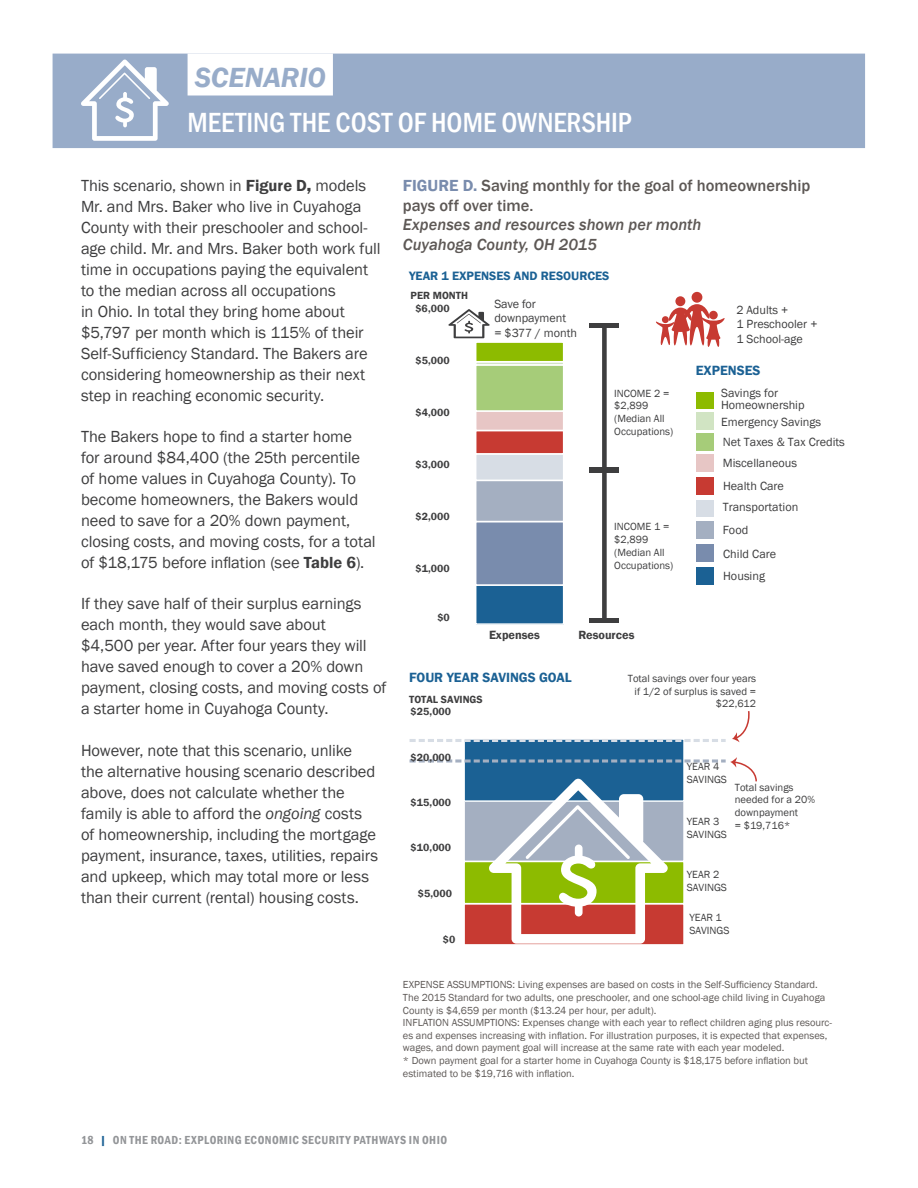
<style>
.page{position:relative;width:918px;height:1188px;background:#fff}
.page>*{position:absolute;margin:0;border:0;box-sizing:border-box;transform-origin:0 0}
.Heading_L2_SCENARIO{font:500 condensed 28.5px/45px "Franklin Gothic";color:#fff}
.Body{font:16.5px/21px "Franklin Gothic";letter-spacing:-.005em;color:#3e3e3f}
.t1{font:500 16.5px/19.8px "Franklin Gothic";color:#5d5855}
.Title_2nd_row{font:italic 500 16.5px/19.8px "Franklin Gothic";color:#5d5855}
.t2{font:600 16.5px "Franklin Gothic";color:#798cad}
.t3{font:600 13.8px "Franklin Gothic";color:#1b6194}
.t4{font:600 12.45px "Franklin Gothic";color:#1b6194}
.t5{font:12.15px/14.5px "Franklin Gothic";color:#3e3e3f}
.t6{font:600 12.15px "Franklin Gothic";color:#3e3e3f}
.t7{font:12.15px "Meta Offc";color:#403c38}
.t8{font:600 condensed 12px "Franklin Gothic";letter-spacing:.035em;color:#939598}
.t9{font:10.65px/12.9px "Franklin Gothic";color:#3e3e3f}
.t10{font:600 10.65px "Franklin Gothic";color:#3e3e3f}
.Notes{font:10.5px/12.6px "Franklin Gothic";color:#5d5855}
.s1{font-weight:600;font-style:italic;font-stretch:normal;color:#98acc9}
.s2{font-weight:600}
.s3{font-weight:800}
.s4{font-style:italic}
.s5{font-weight:600;color:#798cad}
.s6{color:#1b6194}
</style>
<div class="page">
<div style="left:53px;top:54px;width:812px;height:94px;background:#98acc9"></div>
<div style="left:188px;top:54px;width:145px;height:42px;background:#fff"></div>
<svg style="left:81px;top:60px;width:88px;height:81px"></svg>
<div style="left:463px;top:903px;width:222px;height:43px;border:2px solid #fff"></div>
<div style="left:464px;top:739px;width:220px;height:62px;background:#1b6194"></div>
<div style="left:602px;top:470px;width:5px;height:151px;background:#3e3e3f"></div>
<div style="left:590px;top:618px;width:29px;height:5px;background:#3e3e3f"></div>
<div style="left:590px;top:468px;width:29px;height:5px;background:#3e3e3f"></div>
<div style="left:602px;top:325px;width:5px;height:145px;background:#3e3e3f"></div>
<hr style="left:590px;top:323px;width:29px;height:4px;background:#3e3e3f">
<svg style="left:448px;top:309px;width:42px;height:29px"></svg>
<div style="left:675px;top:296px;width:10px;height:10px;background:#c73a32;border-radius:50%"></div>
<div style="left:692px;top:292px;width:10px;height:11px;background:#c73a32;border-radius:50%"></div>
<svg style="left:656px;top:304px;width:69px;height:43px"></svg>
<svg style="left:410px;top:739px;width:316px;height:3px"></svg>
<div style="left:696px;top:568px;width:17px;height:17px;background:#1b6194"></div>
<div style="left:696px;top:544px;width:17px;height:18px;background:#798cad"></div>
<div style="left:696px;top:522px;width:17px;height:17px;background:#a4afc1"></div>
<div style="left:696px;top:500px;width:17px;height:17px;background:#d7dde5"></div>
<div style="left:696px;top:478px;width:17px;height:17px;background:#c73a32"></div>
<div style="left:696px;top:455px;width:17px;height:17px;background:#e7c6c5"></div>
<div style="left:696px;top:392px;width:17px;height:17px;background:#8dbb00"></div>
<div style="left:696px;top:412px;width:17px;height:17px;background:#d1e4c3"></div>
<div style="left:696px;top:433px;width:17px;height:18px;background:#a6cc79"></div>
<svg style="left:410px;top:757px;width:347px;height:187px"></svg>
<svg style="left:732px;top:711px;width:18px;height:31px"></svg>
<div style="left:476px;top:585px;width:88px;height:39px;background:#1b6194"></div>
<div style="left:475px;top:584px;width:89px;height:41px;border:2px solid #fff"></div>
<div style="left:476px;top:522px;width:88px;height:63px;background:#798cad"></div>
<div style="left:475px;top:521px;width:89px;height:65px;border:2px solid #fff"></div>
<div style="left:476px;top:480px;width:88px;height:42px;background:#a4afc1"></div>
<div style="left:475px;top:480px;width:89px;height:42px;border:2px solid #fff"></div>
<div style="left:476px;top:454px;width:88px;height:26px;background:#d7dde5"></div>
<div style="left:475px;top:453px;width:89px;height:28px;border:2px solid #fff"></div>
<div style="left:476px;top:430px;width:88px;height:24px;background:#c73a32"></div>
<div style="left:475px;top:430px;width:89px;height:25px;border:2px solid #fff"></div>
<div style="left:476px;top:411px;width:88px;height:19px;background:#e7c6c5"></div>
<div style="left:475px;top:410px;width:89px;height:21px;border:2px solid #fff"></div>
<div style="left:476px;top:365px;width:88px;height:46px;background:#a6cc79"></div>
<div style="left:475px;top:364px;width:89px;height:48px;border:2px solid #fff"></div>
<div style="left:475px;top:361px;width:89px;height:5px;border:2px solid #fff"></div>
<div style="left:476px;top:342px;width:88px;height:20px;background:#8dbb00"></div>
<div style="left:475px;top:341px;width:89px;height:21px;border:2px solid #fff"></div>
<p class="Heading_L2_SCENARIO" style="left:188px;top:55px;width:446px"><span class="s1">SCENARIO<br></span>MEETING THE COST OF HOME OWNERSHIP</p>
<p class="Body" style="left:81px;top:175px;width:301px">This scenario, shown in <span class="s2">Figure D</span><span class="s3">,</span> models Mr. and Mrs. Baker who live in Cuyahoga County with their preschooler and school&shy;age child. Mr. and Mrs. Baker both work full time in occupations paying the equivalent to the median across all occupations<br>in Ohio. In total they bring home about $5,797 per month which is 115% of their Self-Sufficiency Standard. The Bakers are considering homeownership as their next step in reaching economic security.</p>
<p class="Body" style="left:81px;top:426px;width:296px">The Bakers hope to find a starter home<br>for around $84,400 (the 25th percentile of home values in Cuyahoga County). To become homeowners, the Bakers would need to save for a 20% down payment, closing costs, and moving costs, for a total of $18,175 before inflation (see <span class="s2">Table 6</span>).</p>
<p class="Body" style="left:81px;top:594px;width:307px">If they save half of their surplus earnings each month, they would save about<br>$4,500 per year. After four years they will have saved enough to cover a 20% down payment, closing costs, and moving costs of a starter home in Cuyahoga County.</p>
<p class="Body" style="left:81px;top:740px;width:299px">However, note that this scenario, unlike the alternative housing scenario described above, does not calculate whether the family is able to afford the <span class="s4">ongoing</span> costs of homeownership, including the mortgage payment, insurance, taxes, utilities, repairs and upkeep, which may total more or less than their current (rental) housing costs.</p>
<p class="t1" style="left:403px;top:176px;width:409px;text-indent:60px"><span class="s5">D.</span> Saving monthly for the goal of homeownership pays off over time.</p>
<p class="Title_2nd_row" style="left:403px;top:215px;width:300px">Expenses and resources shown per month<br>Cuyahoga County, OH 2015</p>
<p class="t2" style="left:403px;top:175px;width:20px">Figure</p>
<p class="t4" style="left:409px;top:268px;width:202px">YEAR 1 EXPENSES AND RESOURCES</p>
<p class="t10" style="left:411px;top:289px;width:59px">PER MONTH</p>
<p class="t10" style="left:415px;top:301px;width:36px">$6,000</p>
<p class="t10" style="left:415px;top:354px;width:36px">$5,000</p>
<p class="t10" style="left:415px;top:406px;width:36px">$4,000</p>
<p class="t10" style="left:415px;top:458px;width:36px">$3,000</p>
<p class="t10" style="left:415px;top:510px;width:36px">$2,000</p>
<p class="t10" style="left:415px;top:562px;width:36px">$1,000</p>
<p class="t10" style="left:437px;top:611px;width:14px">$0</p>
<p class="t5" style="left:494px;top:296px;width:84px">Save for downpayment<br>= $377 / month</p>
<p class="t9" style="left:614px;top:387px;width:61px">INCOME 2 = $2,899 (Median All<br>Occupations)</p>
<p class="t9" style="left:614px;top:520px;width:61px">INCOME 1 = $2,899 (Median All<br>Occupations)</p>
<p class="t7" style="left:491px;top:628px;width:8px">E</p>
<p class="t6" style="left:578px;top:628px;width:58px">Resources</p>
<p class="t6" style="left:489px;top:628px;width:52px">Expenses</p>
<p class="t5" style="left:736px;top:303px;width:83px">2 Adults +<br>1 Preschooler +<br>1 School-age</p>
<p class="t3" style="left:696px;top:362px;width:66px">EXPENSES</p>
<p class="t5" style="left:721px;top:387px;width:85px;line-height:12.1px">Savings for<br>Homeownership</p>
<p class="t5" style="left:721px;top:414px;width:102px">Emergency Savings</p>
<p class="t5" style="left:723px;top:435px;width:124px">Net Taxes &amp; Tax Credits</p>
<p class="t5" style="left:723px;top:455px;width:76px">Miscellaneous</p>
<p class="t5" style="left:723px;top:479px;width:62px">Health Care</p>
<p class="t5" style="left:723px;top:500px;width:77px">Transportation</p>
<p class="t5" style="left:723px;top:523px;width:27px">Food</p>
<p class="t5" style="left:723px;top:547px;width:54px">Child Care</p>
<p class="t5" style="left:723px;top:569px;width:43px">Housing</p>
<p class="t3" style="left:409px;top:669px;width:164px">FOUR YEAR SAVINGS GOAL</p>
<p class="t10" style="left:409px;top:693px;width:75px">TOTAL SAVINGS</p>
<p class="t10" style="left:411px;top:705px;width:42px">$25,000</p>
<p class="t10" style="left:411px;top:751px;width:42px">$20,000</p>
<p class="t10" style="left:411px;top:796px;width:42px">$15,000</p>
<p class="t10" style="left:411px;top:841px;width:42px">$10,000</p>
<p class="t10" style="left:418px;top:887px;width:36px">$5,000</p>
<p class="t10" style="left:443px;top:933px;width:14px">$0</p>
<p class="t9" style="left:628px;top:672px;width:130px;text-align:right">Total savings over four years if 1/2 of surplus is saved = $22,612</p>
<p class="t9" style="left:687px;top:760px;width:42px">YEAR 4<br>SAVINGS</p>
<p class="t9" style="left:687px;top:815px;width:42px">YEAR 3<br>SAVINGS</p>
<p class="t9" style="left:735px;top:781px;width:82px">Total savings needed for a 20% downpayment<br>= $19,716*</p>
<p class="t9" style="left:687px;top:868px;width:42px">YEAR 2<br>SAVINGS</p>
<p class="t9" style="left:689px;top:911px;width:42px">YEAR 1<br>SAVINGS</p>
<p class="Notes" style="left:403px;top:979px;width:424px">EXPENSE ASSUMPTIONS: Living expenses are based on costs in the Self-Sufficiency Standard.<br>The 2015 Standard for two adults, one preschooler, and one school-age child living in Cuyahoga<br>County is $4,659 per month ($13.24 per hour, per adult).</p>
<p class="Notes" style="left:403px;top:1017px;width:431px">INFLATION ASSUMPTIONS: Expenses change with each year to reflect children aging plus resourc&shy;es and expenses increasing with inflation. For illustration purposes, it is expected that expenses, wages, and down payment goal will increase at the same rate with each year modeled.<br>* Down payment goal for a starter home in Cuyahoga County is $18,175 before inflation but estimated to be $19,716 with inflation.</p>
<p class="t8" style="left:81px;top:1132px;width:368px">18 <span class="s6">|</span> ON THE ROAD: EXPLORING ECONOMIC SECURITY PATHWAYS IN OHIO</p>
</div>
